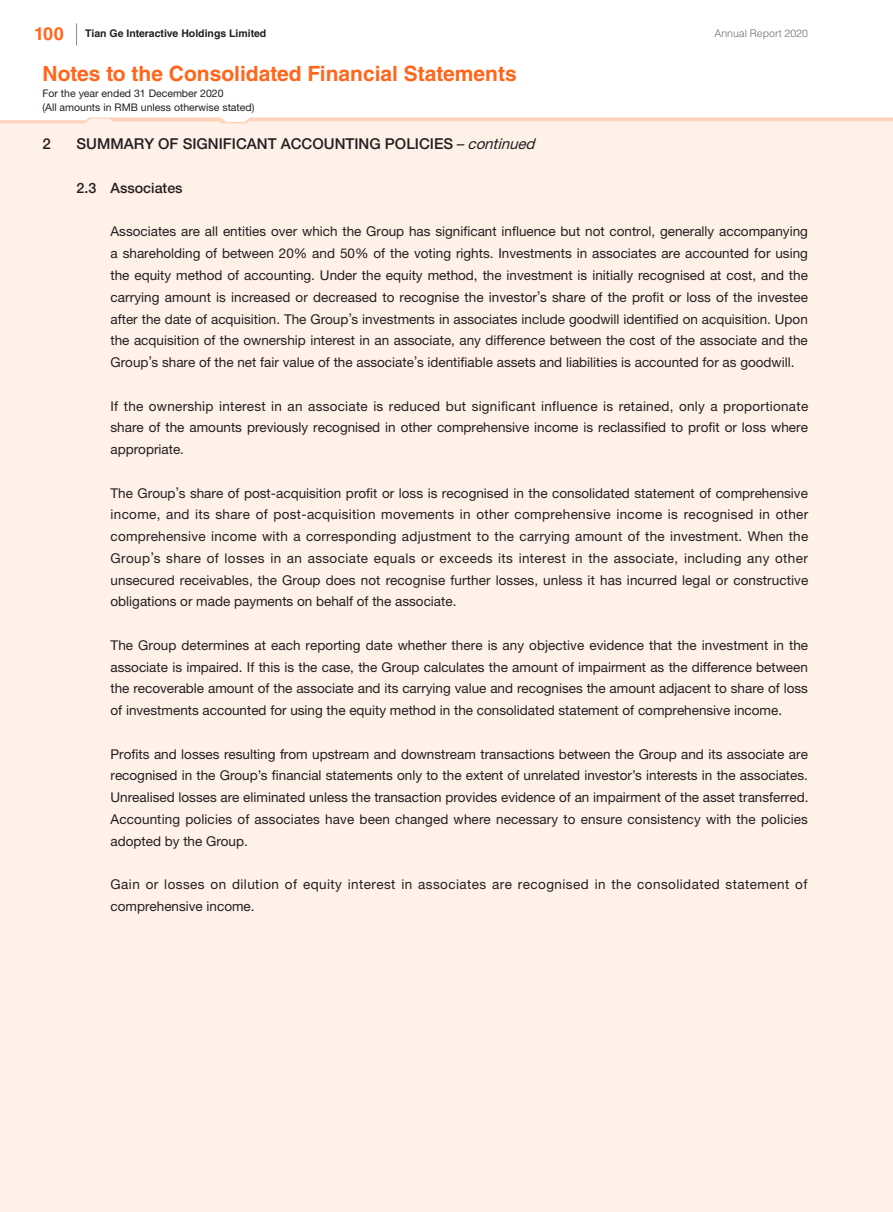
<style>
.page{position:relative;width:893px;height:1212px;background:#fff}
.page>*{position:absolute;margin:0;border:0;box-sizing:border-box;transform-origin:0 0}
.t1{font:700 21px "Helvetica LT Std";color:#ff661c}
.t2{font:700 18px "Helvetica LT Std";color:#ff661c}
.t3{font:500 15px "Helvetica Neue LT Std";color:#231f20}
.t4{font:500 14.25px "Helvetica Neue LT Std";color:#231f20}
.t5{font:13.5px/21.8px "Helvetica Neue LT Std";color:#231f20;text-align:justify}
.t6{font:13.5px/21.8px "Helvetica Neue LT Std";letter-spacing:.03em;color:#231f20}
.t7{font:10.5px/13.5px "Helvetica Neue LT Std";color:#231f20}
.t8{font:700 10.5px "Helvetica LT Std";color:#231f20}
.t9{font:300 10.5px "Helvetica LT Std";color:#6c6d70}
.s1{font-weight:400;font-style:italic}
</style>
<div class="page">
<div style="left:0;top:123px;width:893px;height:1089px;background:#fff0e8"></div>
<svg style="left:0;top:117px;width:893px;height:6px;background:#ffe0cf"></svg>
<svg style="left:76px;top:23px;width:1px;height:22px"></svg>
<h2 class="t2" style="left:34px;top:23px;width:31px">100</h2>
<h1 class="t1" style="left:43px;top:61px;width:476px">Notes to the Consolidated Financial Statements</h1>
<p class="t7" style="left:43px;top:87px;width:213px">For the year ended 31 December 2020<br>(All amounts in RMB unless otherwise stated)</p>
<p class="t8" style="left:85px;top:27px;width:183px">Tian Ge Interactive Holdings Limited</p>
<p class="t9" style="left:714px;top:27px;width:95px">Annual Report 2020</p>
<p class="t3" style="left:43px;top:135px;width:10px">2</p>
<p class="t3" style="left:77px;top:135px;width:464px">SUMMARY OF SIGNIFICANT ACCOUNTING POLICIES <span class="s1">–continued</span></p>
<p class="t4" style="left:77px;top:179px;width:108px">2.3 Associates</p>
<p class="t5" style="left:111px;top:221px;width:699px">Associates are all entities over which the Group has significant influence but not control, generally accompanying a shareholding of between 20% and 50% of the voting rights. Investments in associates are accounted for using the equity method of accounting. Under the equity method, the investment is initially recognised at cost, and the carrying amount is increased or decreased to recognise the investor’s share of the profit or loss of the investee after the date of acquisition. The Group’s investments in associates include goodwill identified on acquisition. Upon the acquisition of the ownership interest in an associate, any difference between the cost of the associate and the Group’s share of the net fair value of the associate’s identifiable assets and liabilities is accounted for as goodwill.</p>
<p class="t5" style="left:111px;top:395px;width:699px">If the ownership interest in an associate is reduced but significant influence is retained, only a proportionate share of the amounts previously recognised in other comprehensive income is reclassified to profit or loss where appropriate.</p>
<p class="t5" style="left:111px;top:482px;width:699px">The Group’s share of post-acquisition profit or loss is recognised in the consolidated statement of comprehensive income, and its share of post-acquisition movements in other comprehensive income is recognised in other comprehensive income with a corresponding adjustment to the carrying amount of the investment. When the Group’s share of losses in an associate equals or exceeds its interest in the associate, including any other unsecured receivables, the Group does not recognise further losses, unless it has incurred legal or constructive obligations or made payments on behalf of the associate.</p>
<p class="t5" style="left:111px;top:634px;width:699px">The Group determines at each reporting date whether there is any objective evidence that the investment in the associate is impaired. If this is the case, the Group calculates the amount of impairment as the difference between the recoverable amount of the associate and its carrying value and recognises the amount adjacent to share of loss of investments accounted for using the equity method in the consolidated statement of comprehensive income.</p>
<p class="t5" style="left:111px;top:743px;width:699px">Profits and losses resulting from upstream and downstream transactions between the Group and its associate are recognised in the Group’s financial statements only to the extent of unrelated investor’s interests in the associates.<br>Unrealised losses are eliminated unless the transaction provides evidence of an impairment of the asset transferred.<br>Accounting policies of associates have been changed where necessary to ensure consistency with the policies adopted by the Group.</p>
<p class="t6" style="left:111px;top:873px;width:698px">Gain or losses on dilution of equity interest in associates are recognised in the consolidated statement of comprehensive income.</p>
</div>
